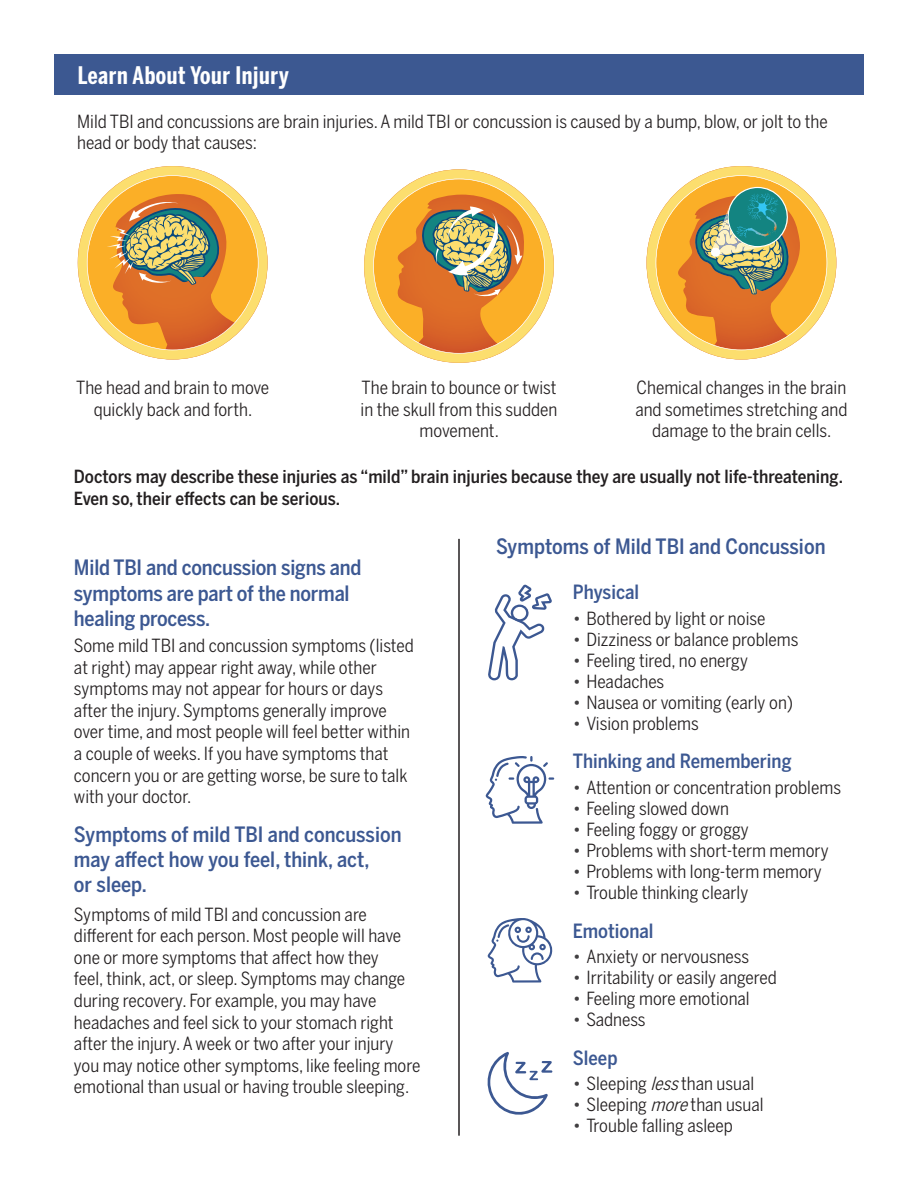
<style>
.page{position:relative;width:918px;height:1188px;background:#fff}
.page>*{position:absolute;margin:0;border:0;box-sizing:border-box;transform-origin:0 0}
.t1{font:700 24px "Benton Sans Comp";letter-spacing:.025em;color:#fff}
.t2{font:500 21px/25.2px "Benton Sans Cond";letter-spacing:-.01em;color:#3c5892}
.t3{font:500 19.5px "Benton Sans Cond";color:#3c5892}
.t4{font:18px/21.6px "Benton Sans Cond";color:#231f20}
.t5{font:500 18px/21.6px "Benton Sans Cond";color:#231f20}
.s1{color:#413f41}
.s2{font-style:italic}
</style>
<div class="page">
<div style="left:54px;top:54px;width:810px;height:40px;background:#3c5891"></div>
<svg style="left:78px;top:166px;width:190px;height:194px"></svg>
<svg style="left:364px;top:169px;width:190px;height:194px"></svg>
<svg style="left:647px;top:166px;width:189px;height:194px"></svg>
<svg style="left:488px;top:585px;width:64px;height:95px"></svg>
<svg style="left:486px;top:756px;width:68px;height:68px"></svg>
<svg style="left:488px;top:918px;width:65px;height:65px"></svg>
<svg style="left:487px;top:1052px;width:65px;height:63px"></svg>
<hr style="left:458px;top:539px;width:2px;height:597px;background:#231f20">
<h1 class="t1" style="left:78px;top:61px;width:212px">Learn About Your Injury</h1>
<p class="t4" style="left:77px;top:110px;width:752px">Mild TBI and concussions are brain injuries. A mild TBI or concussion is caused by a bump, blow, or jolt to the head or body that causes:</p>
<p class="t4" style="left:76px;top:377px;width:195px;text-align:center">The head and brain to move quickly back and forth.</p>
<p class="t4" style="left:361px;top:377px;width:198px;text-align:center">The brain to bounce or twist in the skull from this sudden movement.</p>
<p class="t4" style="left:635px;top:377px;width:214px;text-align:center">Chemical changes in the brain and sometimes stretching and damage to the brain cells.</p>
<p class="t5" style="left:74px;top:466px;width:771px">Doctors may describe these injuries as “mild” brain injuries because they are usually not life-threatening.<br>Even so, their effects can be serious.</p>
<p class="t2" style="left:74px;top:555px;width:289px">Mild TBI and concussion signs and symptoms are part of the normal healing process.</p>
<p class="t4" style="left:74px;top:635px;width:341px">Some mild TBI and concussion symptoms (listed at right) may appear right away, while other symptoms may not appear for hours or days after the injury. Symptoms generally improve over time, and most people will feel better within a couple of weeks. If you have symptoms that concern you or are getting worse, be sure to talk with your doctor.</p>
<p class="t2" style="left:74px;top:821px;width:329px">Symptoms of mild TBI and concussion may affect how you feel, think, act,<br>or sleep.</p>
<p class="t4" style="left:74px;top:903px;width:348px">Symptoms of mild TBI and concussion are different for each person. Most people will have one or more symptoms that affect how they<br>feel, think, act, or sleep. Symptoms may change during recovery. For example, you may have headaches and feel sick to your stomach right after the injury. A week or two after your injury you may notice other symptoms, like feeling more emotional than usual or having trouble sleeping.</p>
<p class="t2" style="left:496px;top:534px;width:331px">Symptoms of Mild TBI and Concussion</p>
<p class="t3" style="left:573px;top:581px;width:68px">Physical</p>
<p class="t4" style="left:573px;top:607px;width:194px"><span class="s1">•</span> Bothered by light or noise</p>
<p class="t4" style="left:573px;top:628px;width:227px"><span class="s1">•</span> Dizziness or balance problems</p>
<p class="t4" style="left:573px;top:649px;width:177px"><span class="s1">•</span> Feeling tired, no energy</p>
<p class="t4" style="left:573px;top:670px;width:93px"><span class="s1">•</span> Headaches</p>
<p class="t4" style="left:573px;top:691px;width:222px"><span class="s1">•</span> Nausea or vomiting (early on)</p>
<p class="t4" style="left:573px;top:712px;width:127px"><span class="s1">•</span> Vision problems</p>
<p class="t3" style="left:573px;top:750px;width:220px">Thinking and Remembering</p>
<p class="t4" style="left:573px;top:776px;width:270px"><span class="s1">•</span> Attention or concentration problems</p>
<p class="t4" style="left:573px;top:797px;width:158px"><span class="s1">•</span> Feeling slowed down</p>
<p class="t4" style="left:573px;top:818px;width:178px"><span class="s1">•</span> Feeling foggy or groggy</p>
<p class="t4" style="left:573px;top:839px;width:257px"><span class="s1">•</span> Problems with short-term memory</p>
<p class="t4" style="left:573px;top:860px;width:251px"><span class="s1">•</span> Problems with long-term memory</p>
<p class="t4" style="left:573px;top:881px;width:177px"><span class="s1">•</span> Trouble thinking clearly</p>
<p class="t3" style="left:573px;top:919px;width:82px">Emotional</p>
<p class="t4" style="left:573px;top:946px;width:178px"><span class="s1">•</span> Anxiety or nervousness</p>
<p class="t4" style="left:573px;top:967px;width:206px"><span class="s1">•</span> Irritability or easily angered</p>
<p class="t4" style="left:573px;top:988px;width:178px"><span class="s1">•</span> Feeling more emotional</p>
<p class="t4" style="left:573px;top:1009px;width:74px"><span class="s1">•</span> Sadness</p>
<p class="t3" style="left:573px;top:1046px;width:46px">Sleep</p>
<p class="t4" style="left:573px;top:1073px;width:183px"><span class="s1">•</span> Sleeping <span class="s2">less</span>than usual</p>
<p class="t4" style="left:573px;top:1094px;width:192px"><span class="s1">•</span> Sleeping <span class="s2">more</span>than usual</p>
<p class="t4" style="left:573px;top:1115px;width:162px"><span class="s1">•</span> Trouble falling asleep</p>
</div>
